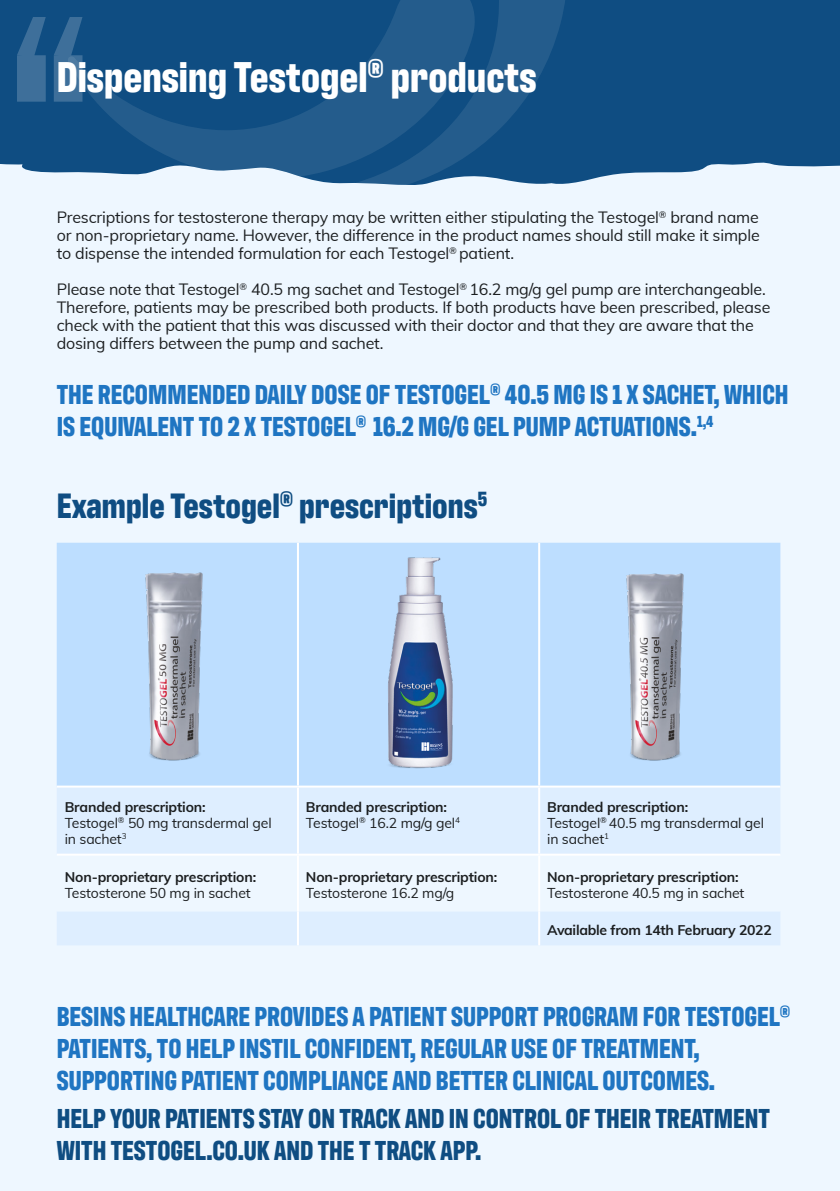
<style>
.page{position:relative;width:840px;height:1191px;background:#fff}
.page>*{position:absolute;margin:0;border:0;box-sizing:border-box;transform-origin:0 0}
.t1{font:700 44px "Antarctican Headline";color:#fff}
.t2{font:700 36px "Antarctican Headline";color:#0f4d82}
.t3{font:700 28px/32px "Antarctican Headline";color:#1f75c2}
.t4{font:700 28px/32px "Antarctican Headline";color:#0f4d82}
.t5{font:16px/18px "Muli";letter-spacing:-.01em;color:#1c1f21;text-align:justify}
.t6{font:14px/16px "Muli";letter-spacing:-.01em;color:#1c1f21}
.t7{font:700 14px/16px "Muli";letter-spacing:-.01em;color:#1c1f21}
.s1{font-weight:700}
.s2{font-weight:400}
</style>
<div class="page">
<div style="left:0;top:0;width:839px;height:1191px;background:#eef7ff"></div>
<svg style="left:0;top:0;width:839px;height:184px;background:#27608f"></svg>
<svg style="left:68px;top:0;width:286px;height:176px;background:#195487"></svg>
<svg style="left:354px;top:0;width:213px;height:185px;background:#1f5889"></svg>
<svg style="left:17px;top:17px;width:29px;height:85px;background:#336794"></svg>
<svg style="left:54px;top:17px;width:28px;height:85px;background:#356895"></svg>
<div style="left:57px;top:543px;width:723px;height:242px;background:#bddeff"></div>
<div style="left:57px;top:788px;width:723px;height:157px;background:#deeeff"></div>
<svg style="left:57px;top:855px;width:723px;height:56px"></svg>
<hr style="left:297px;top:543px;width:2px;height:242px;background:#fff">
<hr style="left:538px;top:543px;width:2px;height:242px;background:#fff">
<hr style="left:57px;top:785px;width:241px;height:2px;background:#fff">
<hr style="left:298px;top:785px;width:241px;height:2px;background:#fff">
<hr style="left:297px;top:787px;width:2px;height:66px;background:#fff">
<hr style="left:539px;top:785px;width:241px;height:2px;background:#fff">
<hr style="left:538px;top:787px;width:2px;height:66px;background:#fff">
<hr style="left:57px;top:853px;width:241px;height:2px;background:#fff">
<hr style="left:298px;top:853px;width:241px;height:2px;background:#fff">
<hr style="left:297px;top:855px;width:2px;height:56px;background:#fff">
<hr style="left:539px;top:853px;width:241px;height:2px;background:#fff">
<hr style="left:538px;top:855px;width:2px;height:56px;background:#fff">
<hr style="left:297px;top:911px;width:2px;height:34px;background:#fff">
<hr style="left:538px;top:911px;width:2px;height:34px;background:#fff">
<img style="left:127px;top:562px;width:97px;height:212px">
<img style="left:378px;top:550px;width:83px;height:224px">
<img style="left:607px;top:562px;width:97px;height:212px">
<h1 class="t1" style="left:57px;top:45px;width:481px">Dispensing Testogel<sup>®</sup> products</h1>
<p class="t5" style="left:57px;top:207px;width:704px">Prescriptions for testosterone therapy may be written either stipulating the Testogel<sup>®</sup> brand name or non-proprietary name. However, the difference in the product names should still make it simple to dispense the intended formulation for each Testogel<sup>®</sup> patient.</p>
<p class="t5" style="left:57px;top:279px;width:714px;text-align:left">Please note that Testogel<sup>®</sup> 40.5 mg sachet and Testogel<sup>®</sup> 16.2 mg/g gel pump are interchangeable.<br>Therefore, patients may be prescribed both products. If both products have been prescribed, please check with the patient that this was discussed with their doctor and that they are aware that the dosing differs between the pump and sachet.</p>
<h3 class="t3" style="left:57px;top:377px;width:732px">THE RECOMMENDED DAILY DOSE OF TESTOGEL<sup>®</sup> 40.5 MG IS 1 X SACHET, WHICH<br>IS EQUIVALENT TO 2 X TESTOGEL<sup>®</sup> 16.2 MG/G GEL PUMP ACTUATIONS.<sup>1,4</sup></h3>
<h2 class="t2" style="left:57px;top:480px;width:431px">Example Testogel<sup>®</sup> prescriptions<sup>5</sup></h2>
<p class="t6" style="left:65px;top:798px;width:208px"><span class="s1">Branded prescription:<br></span>Testogel<sup>®</sup> 50 mg transdermal gel in sachet<sup>3</sup></p>
<p class="t7" style="left:306px;top:798px;width:155px">Branded prescription:<br><span class="s2">Testogel</span><sup>®</sup> <span class="s2">16.2 mg/g gel</span><sup>4</sup></p>
<p class="t6" style="left:547px;top:798px;width:218px"><span class="s1">Branded prescription:<br></span>Testogel<sup>®</sup> 40.5 mg transdermal gel in sachet<sup>1</sup></p>
<p class="t7" style="left:65px;top:868px;width:193px">Non-proprietary prescription:</p>
<p class="t6" style="left:65px;top:884px;width:187px">Testosterone 50 mg in sachet</p>
<p class="t7" style="left:306px;top:868px;width:193px">Non-proprietary prescription:</p>
<p class="t6" style="left:306px;top:884px;width:150px">Testosterone 16.2 mg/g</p>
<p class="t7" style="left:547px;top:868px;width:193px">Non-proprietary prescription:</p>
<p class="t6" style="left:547px;top:884px;width:199px">Testosterone 40.5 mg in sachet</p>
<p class="t7" style="left:547px;top:921px;width:226px">Available from 14th February 2022</p>
<h3 class="t3" style="left:57px;top:998px;width:734px">BESINS HEALTHCARE PROVIDES A PATIENT SUPPORT PROGRAM FOR TESTOGEL<sup>®<br></sup>PATIENTS, TO HELP INSTIL CONFIDENT, REGULAR USE OF TREATMENT,<br>SUPPORTING PATIENT COMPLIANCE AND BETTER CLINICAL OUTCOMES.</h3>
<h3 class="t4" style="left:57px;top:1100px;width:714px">HELP YOUR PATIENTS STAY ON TRACK AND IN CONTROL OF THEIR TREATMENT<br>WITH TESTOGEL.CO.UK AND THE T TRACK APP.</h3>
</div>
